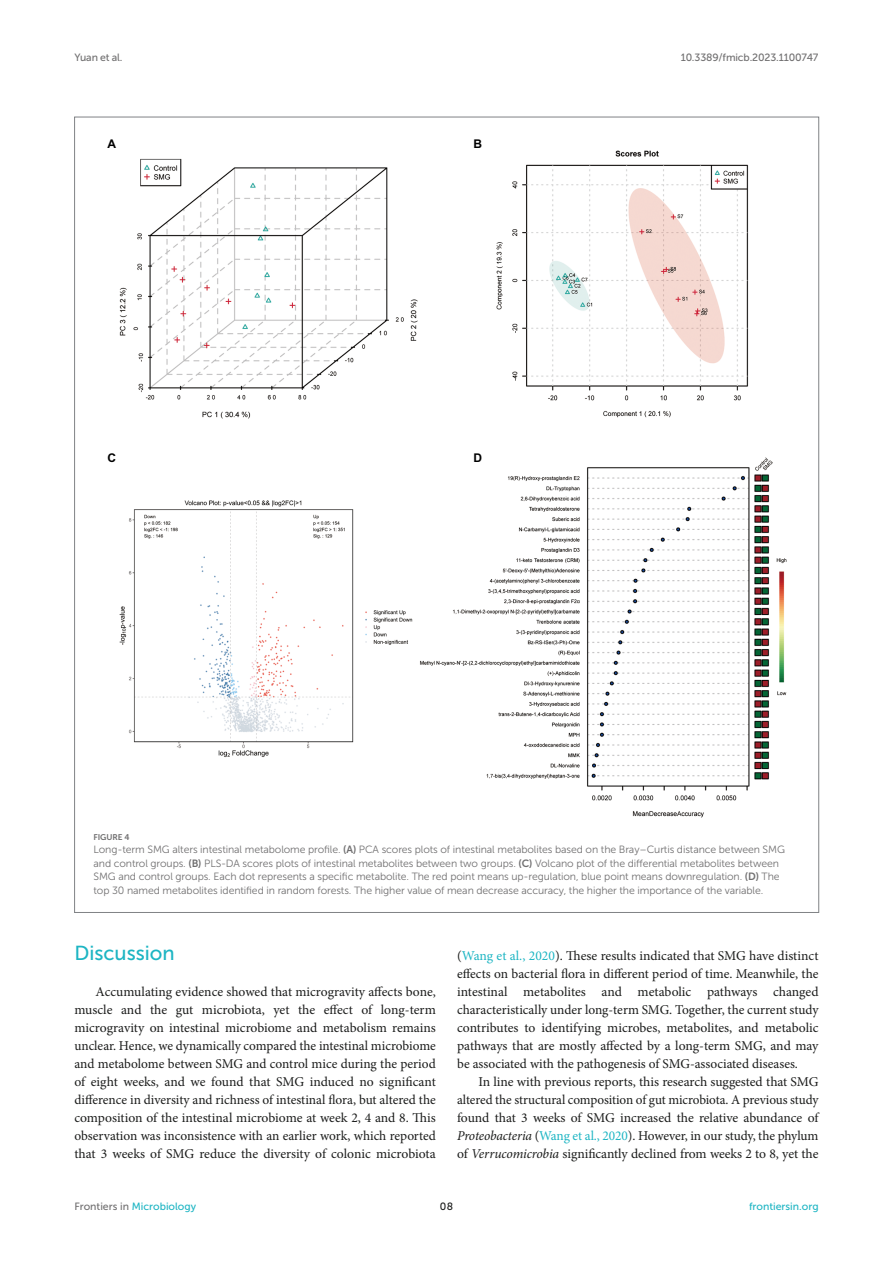
<style>
.page{position:relative;width:893px;height:1263px;background:#fff}
.page>*{position:absolute;margin:0;border:0;box-sizing:border-box;transform-origin:0 0}
.HEAD_1{font:20.25px "Museo Sans 500";color:#1db5c3}
.TEXT_FLUSH{font:13.5px/18px "Minion Pro";color:#1b1c1b;text-align:justify}
.TEXT{font:13.5px/18px "Minion Pro";letter-spacing:-.005em;color:#1b1c1b;text-align:justify}
.t1{font:700 12px "Arial";color:#000}
.FIG_LEG{font:10.5px/13.5px "Museo Sans 300";letter-spacing:-.01em;color:#706f70}
.t2{font:10.5px "Museo Sans 500";color:#1db5c3}
.t3{font:10.5px "Museo Sans 500";letter-spacing:-.015em;color:#706f70}
.t4{font:10.5px "Museo Sans 500";color:#1b1c1b}
.FIG_HD{font:8.25px "Museo Sans 700";letter-spacing:-.01em;color:#706f70}
.s1{font-family:"Museo Sans 700"}
.s2{color:#1db5c3}
.s3{font-style:italic}
.s4{color:#706f70}
</style>
<div class="page">
<img style="left:119px;top:150px;width:668px;height:668px">
<p class="t3" style="left:74px;top:51px;width:50px">Yuan et al.</p>
<p class="t3" style="left:681px;top:51px;width:139px">10.3389/fmicb.2023.1100747</p>
<p class="t1" style="left:108px;top:136px;width:10px">A</p>
<p class="t1" style="left:473px;top:136px;width:10px">B</p>
<p class="t1" style="left:108px;top:449px;width:10px">C</p>
<p class="t1" style="left:473px;top:449px;width:10px">D</p>
<p class="FIG_HD" style="left:94px;top:832px;width:37px">FIGURE 4</p>
<p class="FIG_LEG" style="left:94px;top:843px;width:693px">Long-term SMG alters intestinal metabolome profile. <span class="s1">(A)</span> PCA scores plots of intestinal metabolites based on the Bray–Curtis distance between SMG and control groups. <span class="s1">(B)</span> PLS-DA scores plots of intestinal metabolites between two groups. <span class="s1">(C)</span> Volcano plot of the differential metabolites between SMG and control groups. Each dot represents a specific metabolite. The red point means up-regulation, blue point means downregulation. <span class="s1">(D)</span> The top 30 named metabolites identified in random forests. The higher value of mean decrease accuracy, the higher the importance of the variable.</p>
<p class="HEAD_1" style="left:74px;top:942px;width:102px">Discussion</p>
<p class="TEXT_FLUSH" style="left:74px;top:983px;width:363px;text-indent:21px">Accumulating evidence showed that microgravity affects bone, muscle and the gut microbiota, yet the effect of long-term microgravity on intestinal microbiome and metabolism remains unclear. Hence, we dynamically compared the intestinal microbiome and metabolome between SMG and control mice during the period of eight weeks, and we found that SMG induced no significant difference in diversity and richness of intestinal flora, but altered the composition of the intestinal microbiome at week 2, 4 and 8. This observation was inconsistence with an earlier work, which reported that 3 weeks of SMG reduce the diversity of colonic microbiota</p>
<p class="TEXT_FLUSH" style="left:457px;top:947px;width:363px">(<span class="s2">Wang et al., 2020</span>). These results indicated that SMG have distinct effects on bacterial flora in different period of time. Meanwhile, the intestinal metabolites and metabolic pathways changed characteristically under long-term SMG. Together, the current study contributes to identifying microbes, metabolites, and metabolic pathways that are mostly affected by a long-term SMG, and may be associated with the pathogenesis of SMG-associated diseases.</p>
<p class="TEXT" style="left:457px;top:1073px;width:363px;text-indent:21px">In line with previous reports, this research suggested that SMG altered the structural composition of gut microbiota. A previous study found that 3 weeks of SMG increased the relative abundance of <span class="s3">Proteobacteria</span> (<span class="s2">Wang et al., 2020</span>). However, in our study, the phylum of <span class="s3">Verrucomicrobia</span> significantly declined from weeks 2 to 8, yet the</p>
<p class="t2" style="left:74px;top:1200px;width:123px"><span class="s4">Frontiers in</span> Microbiology</p>
<p class="t4" style="left:440px;top:1200px;width:15px">08</p>
<p class="t2" style="left:749px;top:1200px;width:71px">frontiersin.org</p>
</div>
